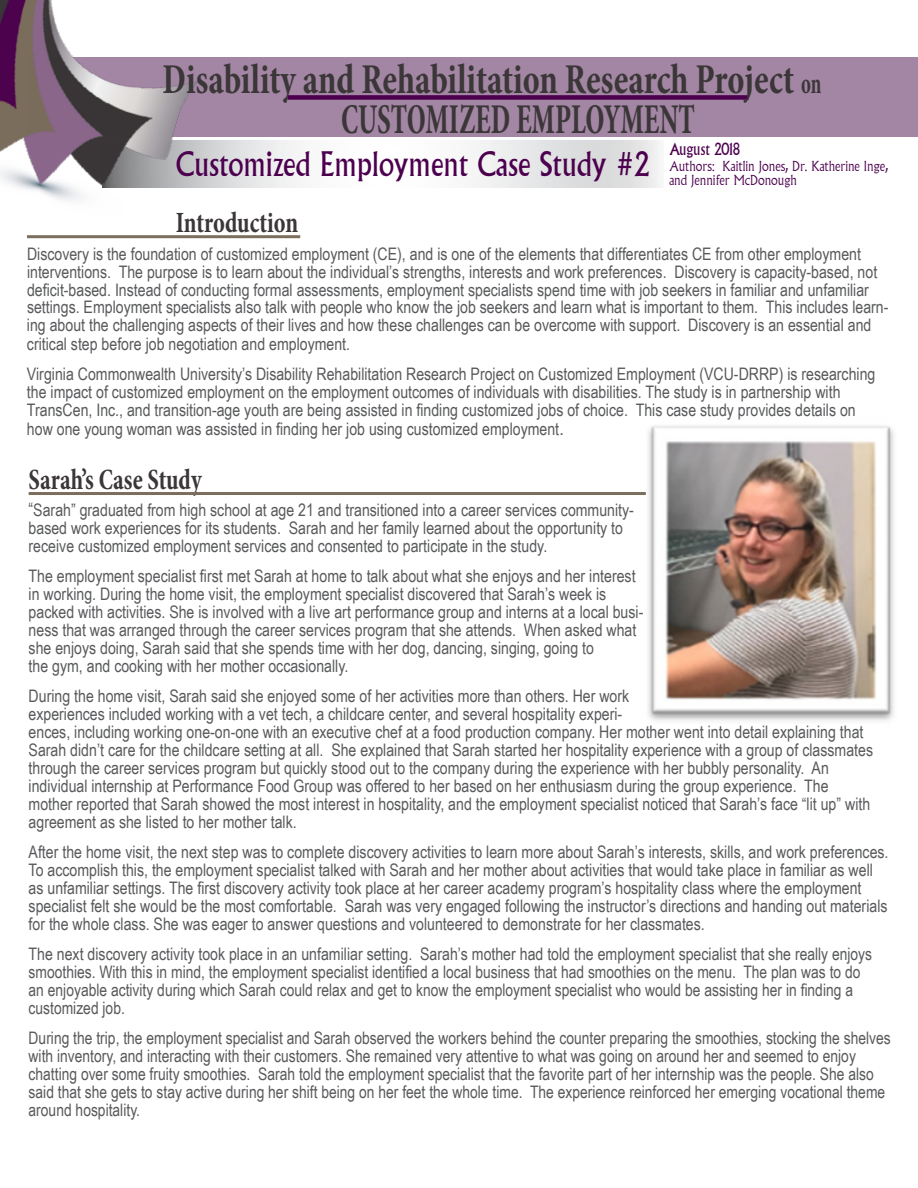
<style>
.page{position:relative;width:918px;height:1188px;background:#fff}
.page>*{position:absolute;margin:0;border:0;box-sizing:border-box;transform-origin:0 0}
.t1{font:700 condensed 42.9px "Minion Pro";color:#3b3638;scale:.82 1}
.t2{font:700 condensed 42.9px "Minion Pro";color:#3b3638;scale:.68 1}
.t3{font:33px "Albertus MT Std";color:#4c004e;scale:.85 1}
.t4{font:700 condensed 29.7px "Minion Pro";color:#3b3638;scale:.82 1}
.t5{font:17.25px/18px "Arial Narrow";color:#58595b}
.t6{font:16.5px "Albertus MT Std";color:#4c004e;scale:.82 1}
.t7{font:300 13.5px/13.5px "Albertus";color:#4c004e;scale:.9 1}
.s1{font-size:29.7px}
.s2{font-size:19.5px}
.s3{font-size:18.9px}
</style>
<div class="page">
<img style="left:648px;top:426px;width:246px;height:295px">
<svg style="left:249px;top:141px;width:410px;height:46px"></svg>
<div style="left:26px;top:58px;width:892px;height:79px;background:#a286a3"></div>
<img style="left:0;top:0;width:249px;height:239px">
<div style="left:287px;top:95px;width:462px;height:5px;background:#4c004e"></div>
<hr style="left:27px;top:235px;width:273px;height:3px;background:#7c6e5d">
<hr style="left:29px;top:492px;width:617px;height:3px;background:#7c6e5d">
<h1 class="t1" style="left:163px;top:50px;width:805px">Disability and Rehabilitation Research Project <span class="s1">on</span></h1>
<h1 class="t2" style="left:341px;top:89px;width:522px">CUSTOMIZED EMPLOYMENT</h1>
<p class="t6" style="left:669px;top:140px;width:87px">August 2018</p>
<h2 class="t3" style="left:176px;top:144px;width:559px">Customized Employment Case Study #2</h2>
<p class="t7" style="left:669px;top:160px;width:245px">Authors: Kaitlin Jones, Dr. Katherine Inge, and Jennifer McDonough</p>
<h3 class="t4" style="left:176px;top:202px;width:151px">Introduction</h3>
<p class="t5" style="left:27px;top:244px;width:863px">Discovery is the foundation of customized employment (CE), and is one of the elements that differentiates CE from other employment interventions. The purpose is to learn about the individual’s strengths, interests and work preferences. Discovery is capacity-based, not deficit-based. Instead of conducting formal assessments, employment specialists spend time with job seekers in familiar and unfamiliar settings. Employment specialists also talk with people who know the job seekers and learn what is important to them. This includes learn&shy;ing about the challenging aspects of their lives and how these challenges can be overcome with support. Discovery is an essential and critical step before job negotiation and employment.</p>
<p class="t5" style="left:27px;top:364px;width:850px">Virginia Commonwealth University’s Disability Rehabilitation Research Project on Customized Employment (VCU-DRRP) is researching the impact of customized employment on the employment outcomes of individuals with disabilities. The study is in partnership with TransCen, Inc., and transition-age youth are being assisted in finding customized jobs of choice. This case study provides details on how one young woman was assisted in finding her job using customized employment<span class="s2">.</span></p>
<h3 class="t4" style="left:29px;top:459px;width:213px">Sarah’s Case Study</h3>
<p class="t5" style="left:29px;top:501px;width:607px"><span class="s3">“</span>Sarah” graduated from high school at age 21 and transitioned into a career services community&shy;based work experiences for its students. Sarah and her family learned about the opportunity to receive customized employment services and consented to participate in the study.</p>
<p class="t5" style="left:29px;top:567px;width:616px">The employment specialist first met Sarah at home to talk about what she enjoys and her interest in working. During the home visit, the employment specialist discovered that Sarah’s week is packed with activities. She is involved with a live art performance group and interns at a local busi&shy;ness that was arranged through the career services program that she attends. When asked what she enjoys doing, Sarah said that she spends time with her dog, dancing, singing, going to<br>the gym, and cooking with her mother occasionally.</p>
<p class="t5" style="left:29px;top:687px;width:846px">During the home visit, Sarah said she enjoyed some of her activities more than others. Her work<br>experiences included working with a vet tech, a childcare center, and several hospitality experi-<br>ences, including working one-on-one with an executive chef at a food production company. Her mother went into detail explaining that Sarah didn’t care for the childcare setting at all. She explained that Sarah started her hospitality experience with a group of classmates through the career services program but quickly stood out to the company during the experience with her bubbly personality. An individual internship at Performance Food Group was offered to her based on her enthusiasm during the group experience. The mother reported that Sarah showed the most interest in hospitality, and the employment specialist noticed that Sarah’s face “lit up” with agreement as she listed to her mother talk.</p>
<p class="t5" style="left:29px;top:843px;width:861px">After the home visit, the next step was to complete discovery activities to learn more about Sarah’s interests, skills, and work preferences.<br>To accomplish this, the employment specialist talked with Sarah and her mother about activities that would take place in familiar as well as unfamiliar settings. The first discovery activity took place at her career academy program’s hospitality class where the employment specialist felt she would be the most comfortable. Sarah was very engaged following the instructor’s directions and handing out materials for the whole class. She was eager to answer questions and volunteered to demonstrate for her classmates.</p>
<p class="t5" style="left:29px;top:945px;width:845px">The next discovery activity took place in an unfamiliar setting. Sarah’s mother had told the employment specialist that she really enjoys smoothies. With this in mind, the employment specialist identified a local business that had smoothies on the menu. The plan was to do an enjoyable activity during which Sarah could relax and get to know the employment specialist who would be assisting her in finding a customized job.</p>
<p class="t5" style="left:29px;top:1029px;width:864px">During the trip, the employment specialist and Sarah observed the workers behind the counter preparing the smoothies, stocking the shelves with inventory, and interacting with their customers. She remained very attentive to what was going on around her and seemed to enjoy chatting over some fruity smoothies. Sarah told the employment specialist that the favorite part of her internship was the people. She also said that she gets to stay active during her shift being on her feet the whole time. The experience reinforced her emerging vocational theme around hospitality.</p>
</div>
